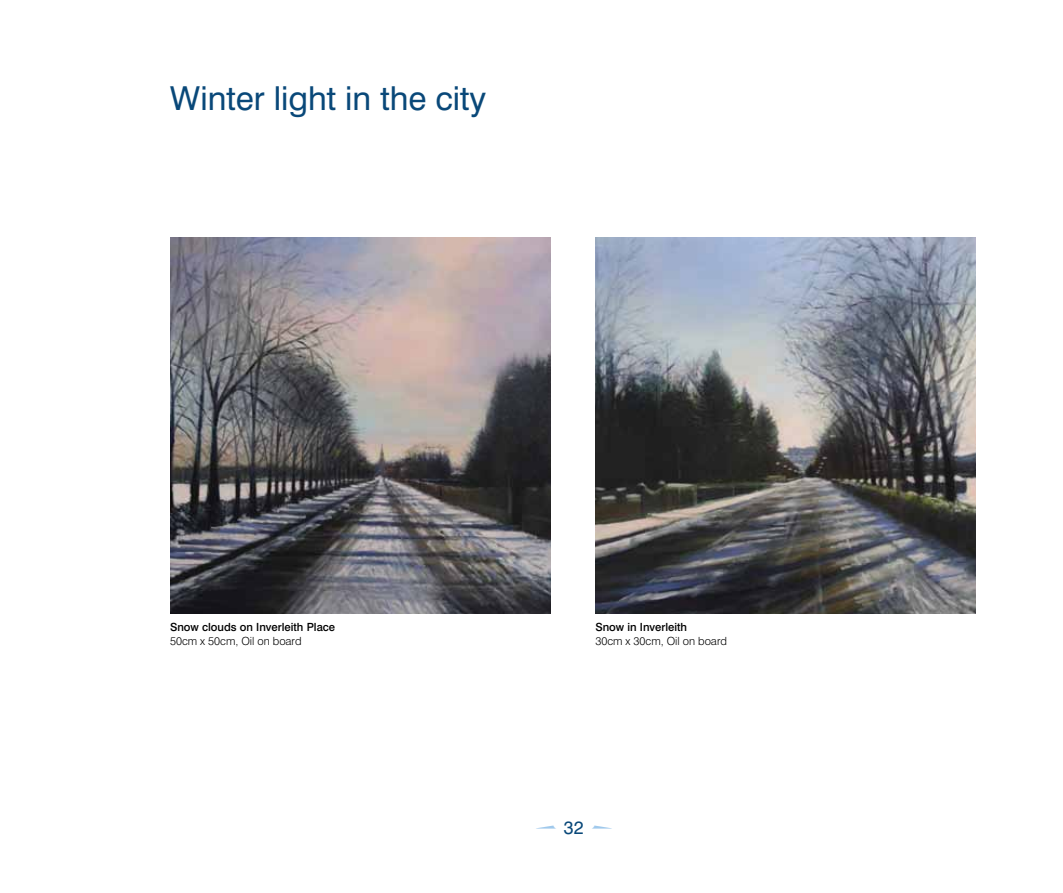
<style>
.page{position:relative;width:1063px;height:893px;background:#fff}
.page>*{position:absolute;margin:0;border:0;box-sizing:border-box;transform-origin:0 0}
.t1{font:33px "Swiss 721 BT";color:#094879}
.t2{font:18px "Swiss 721 BT";color:#094879}
.t3{font:500 11.25px "Swiss 721 BT";color:#000}
.t4{font:300 11.25px "Swiss 721 BT";color:#000}
.s1{color:#a0c9ec}
</style>
<div class="page">
<img style="left:170px;top:238px;width:380px;height:376px">
<img style="left:595px;top:238px;width:381px;height:376px">
<h1 class="t1" style="left:170px;top:78px;width:318px">Winter light in the city</h1>
<p class="t3" style="left:170px;top:620px;width:167px">Snow clouds on Inverleith Place</p>
<p class="t4" style="left:170px;top:634px;width:133px">50cm x 50cm, Oil on board</p>
<p class="t3" style="left:595px;top:620px;width:93px">Snow in Inverleith</p>
<p class="t4" style="left:595px;top:634px;width:133px">30cm x 30cm, Oil on board</p>
<h2 class="t2" style="left:536px;top:817px;width:78px"><span class="s1">•</span> 32 <span class="s1">•</span></h2>
</div>
